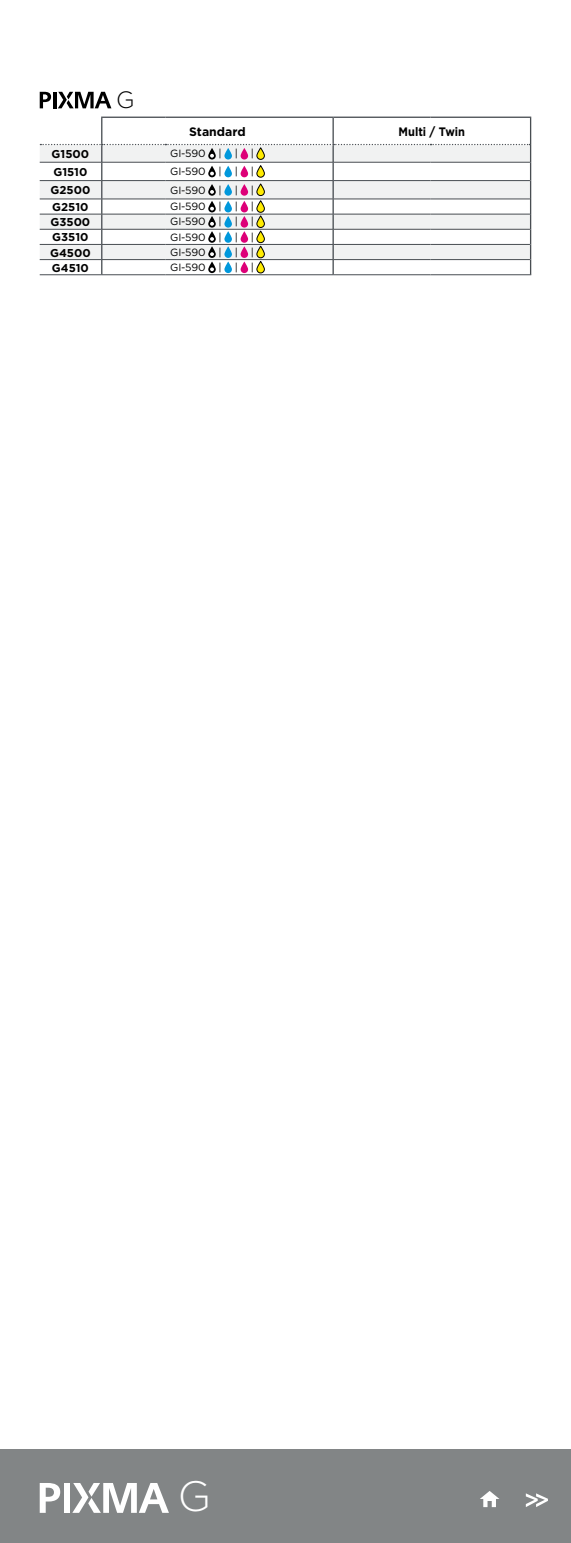
<style>
.page{position:relative;width:571px;height:1543px;background:#fff}
.page>*{position:absolute;margin:0;border:0;box-sizing:border-box;transform-origin:0 0}
.t1{font:300 42.35px "Gotham";color:#fff}
.t2{font:300 23.62px "Gotham";color:#000}
.t3{font:700 12.25px "Gotham";color:#000;scale:.9 1}
.t4{font:700 12.25px "Gotham";color:#000}
.t5{font:700 11.38px "Gotham";color:#000}
.t6{font:10.5px "Gotham";letter-spacing:-.02em;color:#000}
</style>
<div class="page">
<div style="left:0;top:1449px;width:570px;height:94px;background:#828586"></div>
<svg style="left:40px;top:1483px;width:20px;height:30px"></svg>
<div style="left:64px;top:1483px;width:6px;height:30px;background:#fff"></div>
<svg style="left:72px;top:1483px;width:97px;height:30px"></svg>
<hr style="left:101px;top:117px;width:64px;height:1px;background:#484d52">
<hr style="left:165px;top:117px;width:168px;height:1px;background:#484d52">
<hr style="left:333px;top:117px;width:97px;height:1px;background:#484d52">
<hr style="left:430px;top:117px;width:101px;height:1px;background:#484d52">
<hr style="left:102px;top:274px;width:63px;height:1px;background:#484d52">
<hr style="left:165px;top:274px;width:168px;height:1px;background:#484d52">
<hr style="left:333px;top:274px;width:97px;height:1px;background:#484d52">
<hr style="left:430px;top:274px;width:101px;height:1px;background:#484d52">
<hr style="left:40px;top:274px;width:62px;height:1px;background:#484d52">
<svg style="left:40px;top:118px;width:491px;height:156px"></svg>
<svg style="left:224px;top:261px;width:8px;height:12px"></svg>
<svg style="left:240px;top:261px;width:8px;height:12px"></svg>
<svg style="left:257px;top:261px;width:7px;height:12px"></svg>
<div style="left:257px;top:261px;width:7px;height:12px;border:1px solid #000;border-radius:4px"></div>
<svg style="left:40px;top:92px;width:11px;height:16px"></svg>
<hr style="left:53px;top:92px;width:3px;height:16px;background:#000">
<svg style="left:58px;top:92px;width:53px;height:16px"></svg>
<svg style="left:480px;top:1491px;width:19px;height:16px"></svg>
<svg style="left:525px;top:1493px;width:22px;height:14px"></svg>
<h2 class="t2" style="left:116px;top:84px;width:20px">G</h2>
<p class="t4" style="left:189px;top:123px;width:58px">Standard</p>
<p class="t3" style="left:398px;top:123px;width:75px">Multi / Twin</p>
<p class="t5" style="left:52px;top:147px;width:39px">G1500</p>
<p class="t6" style="left:170px;top:147px;width:85px">GI-590 | | |</p>
<p class="t5" style="left:53px;top:164px;width:35px">G1510</p>
<p class="t6" style="left:170px;top:165px;width:85px">GI-590 | | |</p>
<p class="t5" style="left:50px;top:183px;width:41px">G2500</p>
<p class="t6" style="left:170px;top:183px;width:85px">GI-590 | | |</p>
<p class="t5" style="left:52px;top:199px;width:38px">G2510</p>
<p class="t6" style="left:170px;top:200px;width:85px">GI-590 | | |</p>
<p class="t5" style="left:51px;top:215px;width:41px">G3500</p>
<p class="t6" style="left:170px;top:215px;width:85px">GI-590 | | |</p>
<p class="t5" style="left:52px;top:230px;width:38px">G3510</p>
<p class="t6" style="left:170px;top:230px;width:85px">GI-590 | | |</p>
<p class="t5" style="left:50px;top:245px;width:42px">G4500</p>
<p class="t6" style="left:170px;top:245px;width:85px">GI-590 | | |</p>
<p class="t5" style="left:52px;top:260px;width:39px">G4510</p>
<p class="t6" style="left:170px;top:260px;width:85px">GI-590 | | |</p>
<h1 class="t1" style="left:178px;top:1469px;width:35px">G</h1>
</div>
